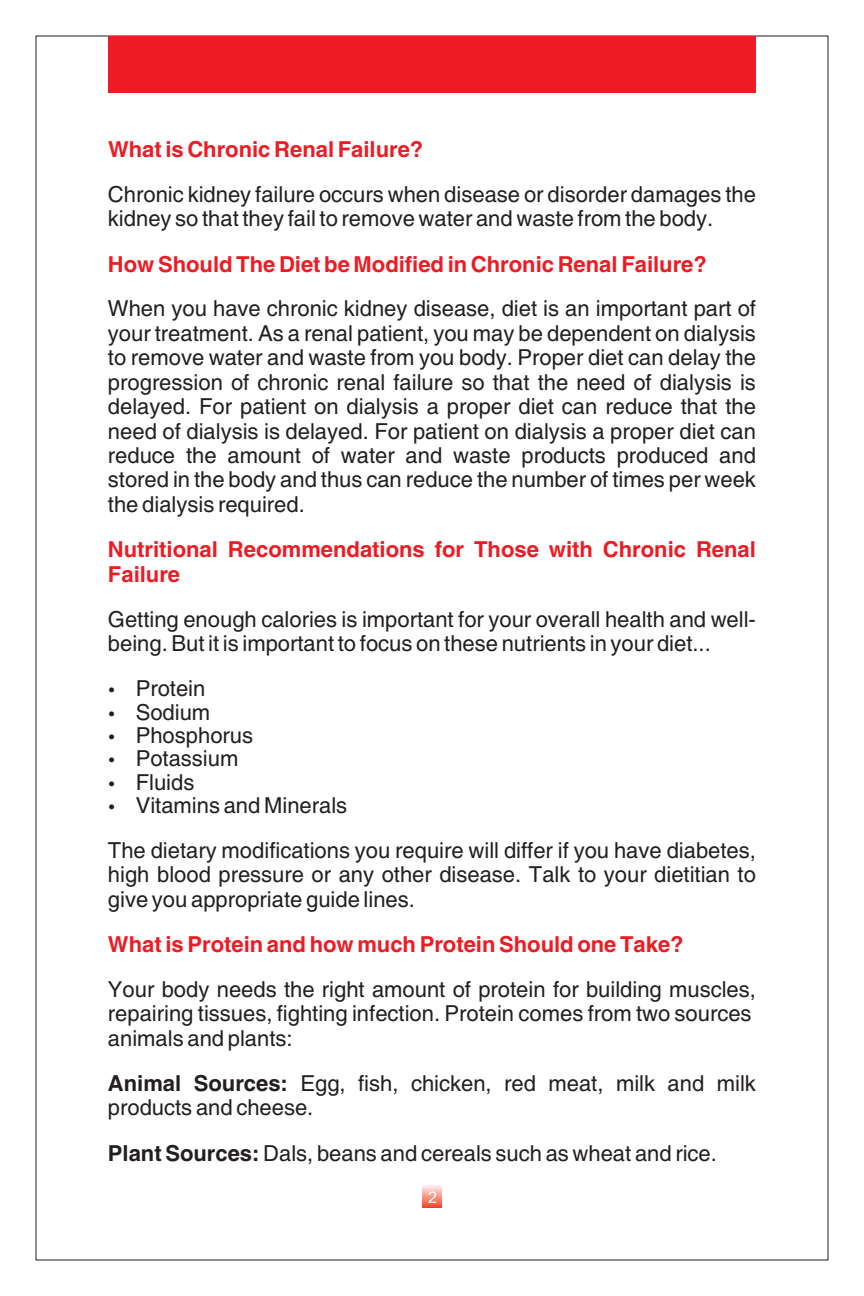
<style>
.page{position:relative;width:864px;height:1296px;background:#fff}
.page>*{position:absolute;margin:0;border:0;box-sizing:border-box;transform-origin:0 0}
.t1{font:22px/24.4px "Helvetica";color:#231f20}
.t2{font:700 22px/25.2px "Helvetica";color:#ed1c24}
.t3{font:16px "Arial";color:#fff}
.s1{font-weight:700}
</style>
<div class="page">
<div style="left:422px;top:1186px;width:20px;height:22px;background:linear-gradient(to bottom,#fde7e1,#f04c30)"></div>
<div style="left:108px;top:36px;width:648px;height:57px;background:#ed1c24"></div>
<p class="t2" style="left:108px;top:139px;width:317px">What is Chronic Renal Failure?</p>
<p class="t1" style="left:108px;top:184px;width:649px">Chronic kidney failure occurs when disease or disorder damages the kidney so that they fail to remove water and waste from the body.</p>
<p class="t2" style="left:108px;top:253px;width:600px">How Should The Diet be Modified in Chronic Renal Failure?</p>
<p class="t1" style="left:108px;top:299px;width:650px;text-align:justify">When you have chronic kidney disease, diet is an important part of your treatment. As a renal patient, you may be dependent on dialysis to remove water and waste from you body. Proper diet can delay the progression of chronic renal failure so that the need of dialysis is delayed. For patient on dialysis a proper diet can reduce that the need of dialysis is delayed. For patient on dialysis a proper diet can reduce the amount of water and waste products produced and stored in the body and thus can reduce the number of times per week the dialysis required.</p>
<p class="t2" style="left:108px;top:539px;width:649px">Nutritional Recommendations for Those with Chronic Renal<br>Failure</p>
<p class="t1" style="left:108px;top:609px;width:649px">Getting enough calories is important for your overall health and well&shy;being. But it is important to focus on these nutrients in your diet...</p>
<p class="t1" style="left:136px;top:679px;width:213px;line-height:23.4px">Protein<br>Sodium<br>Phosphorus<br>Potassium<br>Fluids<br>Vitamins and Minerals</p>
<p class="t1" style="left:108px;top:840px;width:649px;text-align:justify">The dietary modifications you require will differ if you have diabetes, high blood pressure or any other disease. Talk to your dietitian to give you appropriate guide lines.</p>
<p class="t2" style="left:108px;top:934px;width:577px">What is Protein and how much Protein Should one Take?</p>
<p class="t1" style="left:108px;top:979px;width:649px">Your body needs the right amount of protein for building muscles, repairing tissues, fighting infection. Protein comes from two sources animals and plants:</p>
<p class="t1" style="left:108px;top:1073px;width:649px"><span class="s1">Animal Sources:</span> Egg, fish, chicken, red meat, milk and milk products and cheese.</p>
<p class="t1" style="left:108px;top:1143px;width:610px"><span class="s1">Plant Sources:</span> Dals, beans and cereals such as wheat and rice.</p>
<p class="t3" style="left:428px;top:1191px;width:10px">2</p>
</div>
